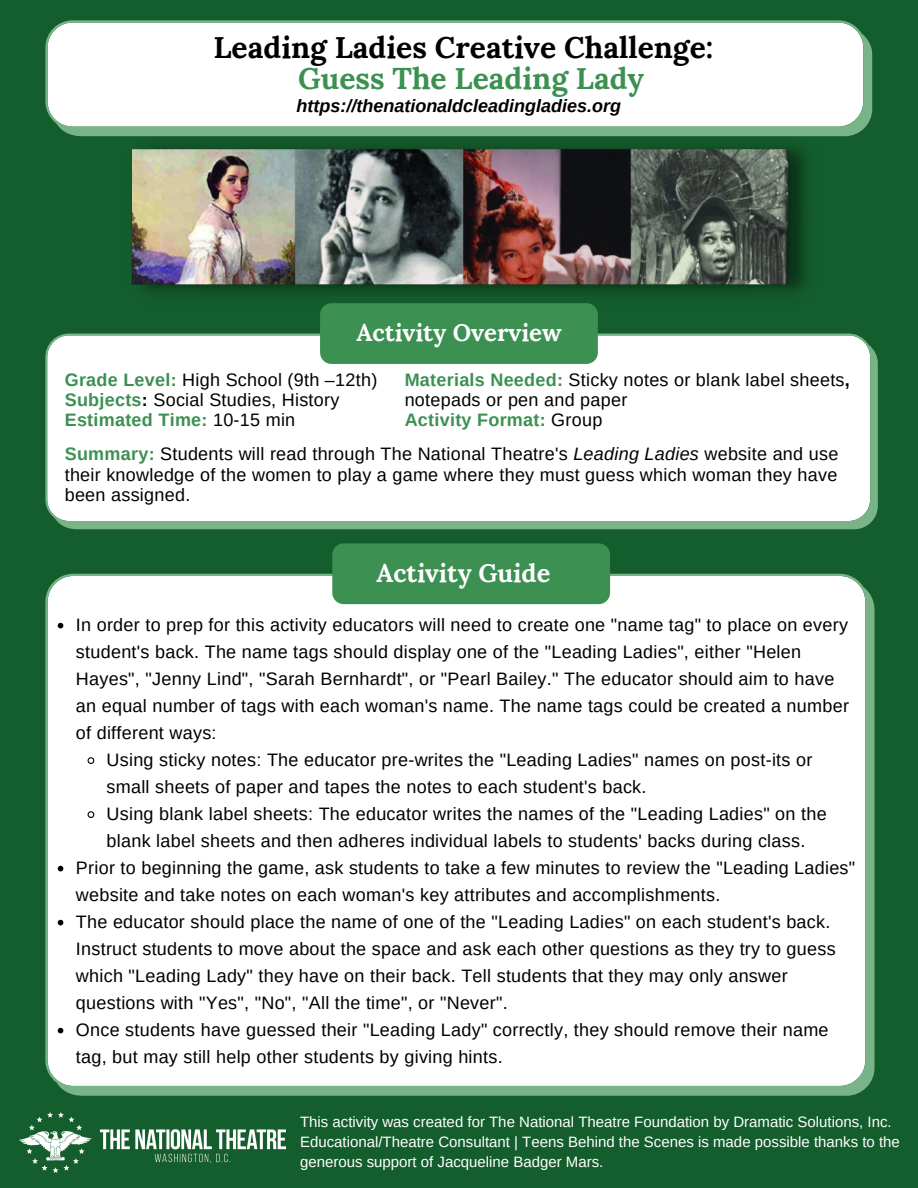
<style>
.page{position:relative;width:918px;height:1188px;background:#145d2c}
.page>*{position:absolute;margin:0;border:0;box-sizing:border-box;transform-origin:0 0}
.t1{font:700 30px "Lora";color:#000}
.t2{font:700 30px "Lora";color:#3c9052}
.t3{font:700 25.35px "Lora";color:#fff}
.t4{font:700 24px "Lora";color:#fff}
.t5{font:18px/27px "Arimo";letter-spacing:.015em;color:#000}
.t6{font:700 18px "Arimo";letter-spacing:.015em;color:#3c9052}
.t7{font:italic 700 18px "Arimo";color:#000}
.t8{font:15px/20.2px "Arimo";color:#fff}
.s1{font-weight:700;color:#3c9052}
.s2{font-weight:700}
.s3{font-weight:400;color:#000}
.s4{font-style:italic}
</style>
<div class="page">
<img style="left:79px;top:136px;width:769px;height:156px">
<div style="left:45px;top:574px;width:830px;height:522px;background:#fff"></div>
<svg style="left:58px;top:623px;width:5px;height:5px"></svg>
<svg style="left:87px;top:756px;width:8px;height:9px"></svg>
<svg style="left:87px;top:810px;width:8px;height:9px"></svg>
<svg style="left:58px;top:866px;width:5px;height:5px"></svg>
<svg style="left:58px;top:920px;width:5px;height:5px"></svg>
<svg style="left:58px;top:1028px;width:5px;height:5px"></svg>
<div style="left:332px;top:543px;width:278px;height:61px;background:#3c9052;border-radius:11px"></div>
<div style="left:45px;top:334px;width:833px;height:195px;background:#fff"></div>
<div style="left:320px;top:303px;width:278px;height:61px;background:#3c9052;border-radius:11px"></div>
<svg style="left:45px;top:20px;width:827px;height:116px;background:#ecf3ee"></svg>
<img style="left:20px;top:1113px;width:265px;height:59px">
<p class="t1" style="left:214px;top:27px;width:501px">Leading Ladies Creative Challenge:</p>
<p class="t2" style="left:298px;top:59px;width:347px">Guess The Leading Lady</p>
<p class="t7" style="left:296px;top:96px;width:326px">https://thenationaldcleadingladies.org</p>
<p class="t4" style="left:356px;top:317px;width:207px">Activity Overview</p>
<p class="t5" style="left:65px;top:366px;width:314px"><span class="s1">Grade Level:</span> High School (9th –12th)</p>
<p class="t5" style="left:65px;top:386px;width:276px"><span class="s1">Subjects</span><span class="s2">:</span> Social Studies, History</p>
<p class="t6" style="left:65px;top:410px;width:232px">Estimated Time: <span class="s3">10-15 min</span></p>
<p class="t5" style="left:405px;top:370px;width:447px;line-height:20.2px"><span class="s1">Materials Needed:</span> Sticky notes or blank label sheets<span class="s2">, </span>notepads or pen and paper</p>
<p class="t6" style="left:405px;top:410px;width:199px">Activity Format: <span class="s3">Group</span></p>
<p class="t5" style="left:65px;top:444px;width:775px;line-height:20.2px;text-align:justify"><span class="s1">Summary:</span> Students will read through The National Theatre's <span class="s4">Leading Ladies</span> website and use their knowledge of the women to play a game where they must guess which woman they have been assigned.</p>
<p class="t3" style="left:376px;top:557px;width:175px">Activity Guide</p>
<p class="t5" style="left:76px;top:611px;width:775px">In order to prep for this activity educators will need to create one "name tag" to place on every student's back. The name tags should display one of the "Leading Ladies", either "Helen Hayes", "Jenny Lind", "Sarah Bernhardt", or "Pearl Bailey." The educator should aim to have an equal number of tags with each woman's name. The name tags could be created a number of different ways:</p>
<p class="t5" style="left:107px;top:746px;width:707px">Using sticky notes: The educator pre-writes the "Leading Ladies" names on post-its or small sheets of paper and tapes the notes to each student's back.</p>
<p class="t5" style="left:107px;top:800px;width:722px">Using blank label sheets: The educator writes the names of the "Leading Ladies" on the blank label sheets and then adheres individual labels to students' backs during class.</p>
<p class="t5" style="left:76px;top:854px;width:781px">Prior to beginning the game, ask students to take a few minutes to review the "Leading Ladies" website and take notes on each woman's key attributes and accomplishments.</p>
<p class="t5" style="left:76px;top:908px;width:761px">The educator should place the name of one of the "Leading Ladies" on each student's back.<br>Instruct students to move about the space and ask each other questions as they try to guess which "Leading Lady" they have on their back. Tell students that they may only answer questions with "Yes", "No", "All the time", or "Never".</p>
<p class="t5" style="left:76px;top:1016px;width:754px">Once students have guessed their "Leading Lady" correctly, they should remove their name tag, but may still help other students by giving hints.</p>
<p class="t8" style="left:300px;top:1111px;width:601px">This activity was created for The National Theatre Foundation by Dramatic Solutions, Inc.<br>Educational/Theatre Consultant | Teens Behind the Scenes is made possible thanks to the generous support of Jacqueline Badger Mars.</p>
</div>
